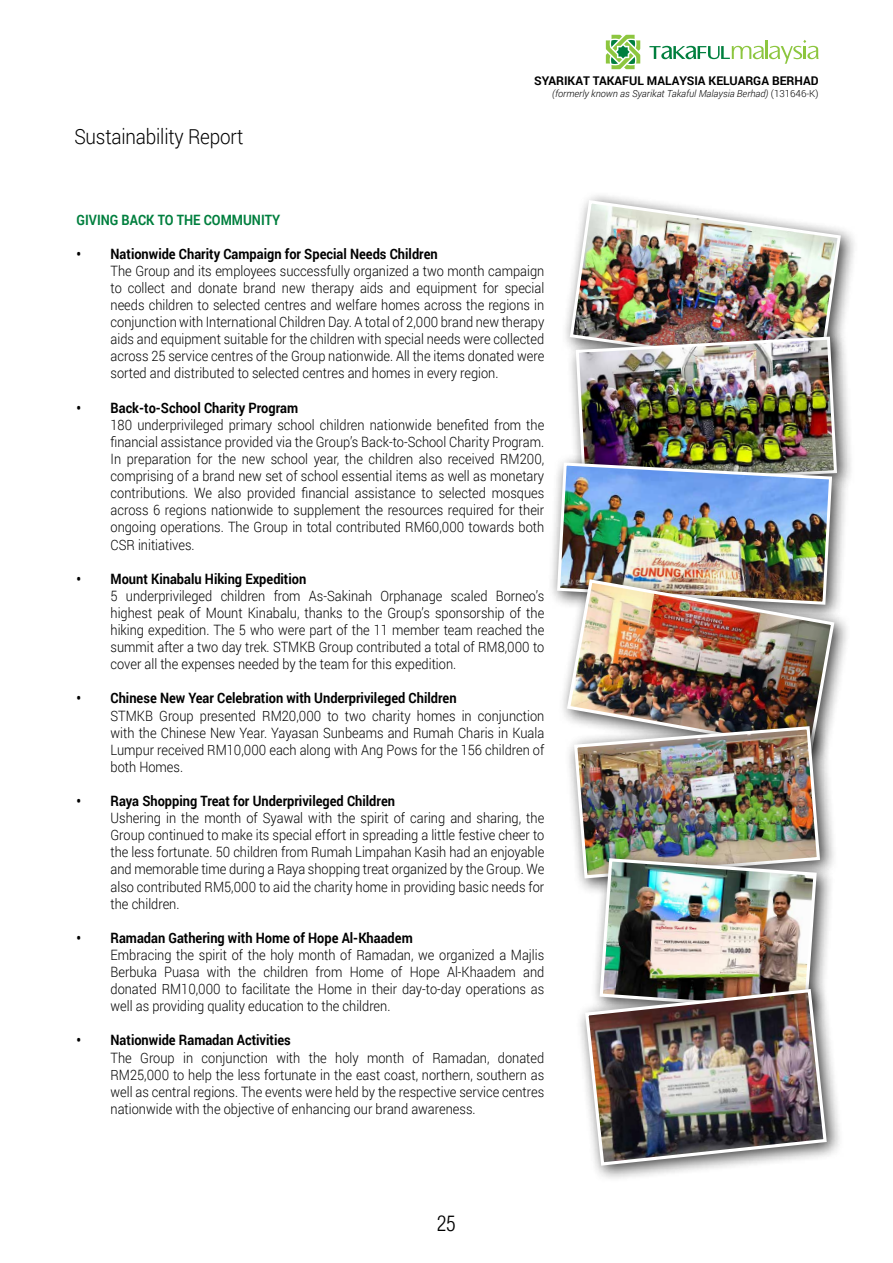
<style>
.page{position:relative;width:893px;height:1263px;background:#fff}
.page>*{position:absolute;margin:0;border:0;box-sizing:border-box;transform-origin:0 0}
.t1{font:300 21px "Roboto";letter-spacing:-.01em;color:#000;scale:.9 1}
.t2{font:300 condensed 21px "Helvetica";color:#000}
.t3{font:300 14.25px/17.1px "Roboto";color:#000;text-align:justify;scale:.9 1}
.t4{font:700 14.25px "Roboto";color:#000;scale:.9 1}
.t5{font:700 14.25px "Roboto";color:#007f3e;scale:.9 1}
.t6{font:700 12px "Roboto";color:#000}
.t7{font:italic 300 9.75px "Roboto";color:#000}
.s1{font-style:normal}
</style>
<div class="page">
<svg style="left:649px;top:40px;width:170px;height:24px"></svg>
<svg style="left:606px;top:35px;width:34px;height:34px"></svg>
<div style="left:561px;top:191px;width:297px;height:199px;background:#000;opacity:.75"></div>
<img style="left:568px;top:198px;width:275px;height:129px">
<div style="left:566px;top:327px;width:289px;height:177px;background:#000;opacity:.75"></div>
<div style="left:547px;top:453px;width:303px;height:169px;background:#000;opacity:.75"></div>
<img style="left:555px;top:335px;width:284px;height:271px">
<div style="left:558px;top:570px;width:294px;height:199px;background:#000;opacity:.75"></div>
<img style="left:565px;top:577px;width:271px;height:140px">
<div style="left:564px;top:717px;width:274px;height:179px;background:#000;opacity:.75"></div>
<div style="left:590px;top:849px;width:245px;height:180px;background:#000;opacity:.75"></div>
<div style="left:576px;top:980px;width:268px;height:203px;background:#000;opacity:.75"></div>
<img style="left:572px;top:724px;width:256px;height:443px">
<h1 class="t1" style="left:74px;top:122px;width:189px">Sustainability Report</h1>
<p class="t6" style="left:534px;top:72px;width:286px">SYARIKAT TAKAFUL MALAYSIA KELUARGA BERHAD</p>
<p class="t7" style="left:552px;top:86px;width:268px">(formerly known as Syarikat Takaful Malaysia Berhad) <span class="s1">(131646-K)</span></p>
<p class="t5" style="left:77px;top:209px;width:228px">GIVING BACK TO THE COMMUNITY</p>
<p class="t4" style="left:77px;top:244px;width:403px">• Nationwide Charity Campaign for Special Needs Children</p>
<p class="t3" style="left:111px;top:262px;width:483px">The Group and its employees successfully organized a two month campaign to collect and donate brand new therapy aids and equipment for special needs children to selected centres and welfare homes across the regions in conjunction with International Children Day. A total of 2,000 brand new therapy aids and equipment suitable for the children with special needs were collected across 25 service centres of the Group nationwide. All the items donated were sorted and distributed to selected centres and homes in every region.</p>
<p class="t4" style="left:77px;top:398px;width:248px">• Back-to-School Charity Program</p>
<p class="t3" style="left:111px;top:416px;width:483px">180 underprivileged primary school children nationwide benefited from the financial assistance provided via the Group’s Back-to-School Charity Program.<br>In preparation for the new school year, the children also received RM200, comprising of a brand new set of school essential items as well as monetary contributions. We also provided financial assistance to selected mosques across 6 regions nationwide to supplement the resources required for their ongoing operations. The Group in total contributed RM60,000 towards both CSR initiatives.</p>
<p class="t4" style="left:77px;top:569px;width:257px">• Mount Kinabalu Hiking Expedition</p>
<p class="t3" style="left:111px;top:587px;width:483px">5 underprivileged children from As-Sakinah Orphanage scaled Borneo’s highest peak of Mount Kinabalu, thanks to the Group’s sponsorship of the hiking expedition. The 5 who were part of the 11 member team reached the summit after a two day trek. STMKB Group contributed a total of RM8,000 to cover all the expenses needed by the team for this expedition.</p>
<p class="t4" style="left:77px;top:688px;width:424px">• Chinese New Year Celebration with Underprivileged Children</p>
<p class="t3" style="left:111px;top:706px;width:483px">STMKB Group presented RM20,000 to two charity homes in conjunction with the Chinese New Year. Yayasan Sunbeams and Rumah Charis in Kuala Lumpur received RM10,000 each along with Ang Pows for the 156 children of both Homes.</p>
<p class="t4" style="left:77px;top:791px;width:355px">• Raya Shopping Treat for Underprivileged Children</p>
<p class="t3" style="left:111px;top:809px;width:483px">Ushering in the month of Syawal with the spirit of caring and sharing, the Group continued to make its special effort in spreading a little festive cheer to the less fortunate. 50 children from Rumah Limpahan Kasih had an enjoyable and memorable time during a Raya shopping treat organized by the Group. We also contributed RM5,000 to aid the charity home in providing basic needs for the children.</p>
<p class="t4" style="left:77px;top:928px;width:375px">• Ramadan Gathering with Home of Hope Al-Khaadem</p>
<p class="t3" style="left:111px;top:946px;width:483px">Embracing the spirit of the holy month of Ramadan, we organized a Majlis Berbuka Puasa with the children from Home of Hope Al-Khaadem and donated RM10,000 to facilitate the Home in their day-to-day operations as well as providing quality education to the children.</p>
<p class="t4" style="left:77px;top:1030px;width:240px">• Nationwide Ramadan Activities</p>
<p class="t3" style="left:111px;top:1048px;width:483px">The Group in conjunction with the holy month of Ramadan, donated RM25,000 to help the less fortunate in the east coast, northern, southern as well as central regions. The events were held by the respective service centres nationwide with the objective of enhancing our brand awareness.</p>
<h1 class="t2" style="left:437px;top:1210px;width:20px">25</h1>
</div>
